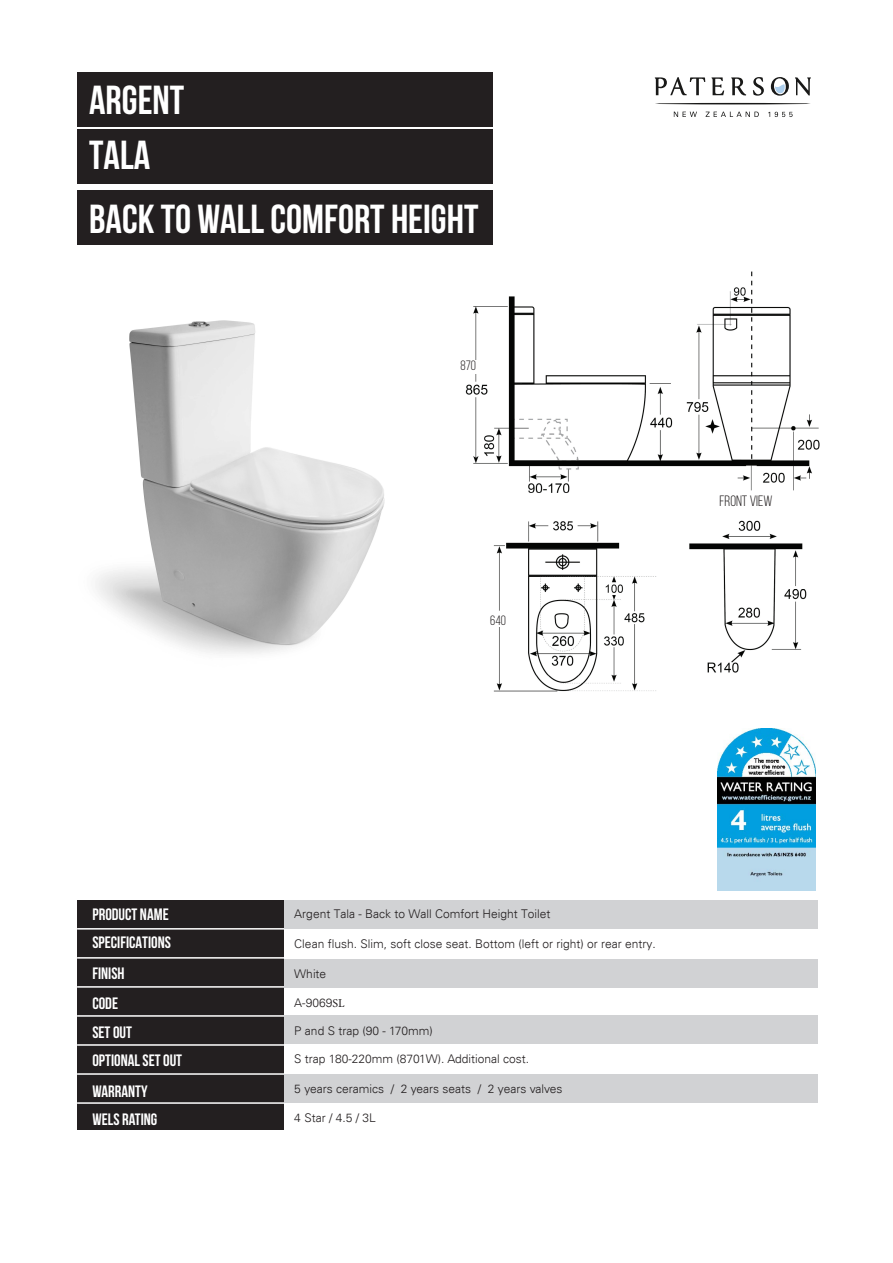
<style>
.page{position:relative;width:893px;height:1263px;background:#fff}
.page>*{position:absolute;margin:0;border:0;box-sizing:border-box;transform-origin:0 0}
.t1{font:700 40.5px/55.1px "Bebas Neue";color:#fff}
.t2{font:700 16.5px/28.7px "Bebas Neue";color:#fff}
.t3{font:15px "Bebas Neue";color:#231f20}
.t4{font:13.5px "Bebas Neue";color:#231f20}
.t5{font:300 12px "Univers LT";color:#231f20}
.s1{font-family:"Minion Pro";font-weight:400}
</style>
<div class="page">
<div style="left:77px;top:900px;width:206px;height:229px;background:#231f20"></div>
<div style="left:77px;top:72px;width:415px;height:54px;background:#231f20"></div>
<div style="left:77px;top:130px;width:415px;height:54px;background:#231f20"></div>
<div style="left:77px;top:191px;width:415px;height:54px;background:#231f20"></div>
<div style="left:284px;top:900px;width:534px;height:29px;background:#d1d2d4"></div>
<div style="left:284px;top:959px;width:534px;height:28px;background:#d1d2d4"></div>
<div style="left:284px;top:1015px;width:534px;height:29px;background:#d1d2d4"></div>
<div style="left:284px;top:1074px;width:534px;height:29px;background:#d1d2d4"></div>
<hr style="left:655px;top:103px;width:156px;height:1px;background:#191918;border-radius:50%">
<svg style="left:771px;top:77px;width:18px;height:19px"></svg>
<svg style="left:795px;top:77px;width:16px;height:18px"></svg>
<svg style="left:655px;top:77px;width:50px;height:18px"></svg>
<svg style="left:731px;top:77px;width:15px;height:18px"></svg>
<svg style="left:753px;top:77px;width:11px;height:19px"></svg>
<svg style="left:711px;top:77px;width:13px;height:18px"></svg>
<svg style="left:674px;top:112px;width:23px;height:5px"></svg>
<svg style="left:706px;top:112px;width:53px;height:5px"></svg>
<svg style="left:768px;top:112px;width:25px;height:5px"></svg>
<hr style="left:77px;top:928px;width:207px;height:1px;background:#fff">
<hr style="left:77px;top:957px;width:207px;height:2px;background:#fff">
<hr style="left:77px;top:986px;width:207px;height:2px;background:#fff">
<hr style="left:77px;top:1015px;width:207px;height:2px;background:#fff">
<hr style="left:77px;top:1044px;width:207px;height:2px;background:#fff">
<hr style="left:77px;top:1073px;width:207px;height:2px;background:#fff">
<hr style="left:77px;top:1102px;width:207px;height:2px;background:#fff">
<img style="left:465px;top:271px;width:355px;height:222px">
<img style="left:493px;top:520px;width:314px;height:172px">
<div style="left:485px;top:613px;width:27px;height:13px;background:#fff"></div>
<div style="left:458px;top:360px;width:27px;height:14px;background:#fff"></div>
<img style="left:718px;top:728px;width:97px;height:162px">
<img style="left:95px;top:320px;width:290px;height:334px">
<h1 class="t1" style="left:89px;top:72px;width:97px">ARGENT<br>TALA</h1>
<h1 class="t1" style="left:89px;top:191px;width:391px">BACK TO WALL COMFORT HEIGHT</h1>
<p class="t4" style="left:460px;top:358px;width:17px">870</p>
<p class="t4" style="left:490px;top:613px;width:17px">640</p>
<p class="t3" style="left:719px;top:493px;width:54px">FRONT VIEW</p>
<h2 class="t2" style="left:92px;top:900px;width:78px">PRODUCT NAME</h2>
<h2 class="t2" style="left:92px;top:927px;width:80px">SPECIFICATIONS</h2>
<h2 class="t2" style="left:92px;top:959px;width:91px">FINISH<br>CODE<br>SET OUT<br>OPTIONAL SET OUT</h2>
<h2 class="t2" style="left:92px;top:1076px;width:66px">WARRANTY<br>WELS RATING</h2>
<p class="t5" style="left:294px;top:907px;width:258px">Argent Tala - Back to Wall Comfort Height Toilet</p>
<p class="t5" style="left:294px;top:937px;width:363px">Clean flush. Slim, soft close seat. Bottom (left or right) or rear entry.</p>
<p class="t5" style="left:294px;top:966px;width:34px">White</p>
<p class="t5" style="left:294px;top:995px;width:52px">A-9069<span class="s1">SL</span></p>
<p class="t5" style="left:294px;top:1023px;width:140px">P and S trap (90 - 170mm)</p>
<p class="t5" style="left:294px;top:1052px;width:236px">S trap 180-220mm (8701W). Additional cost.</p>
<p class="t5" style="left:294px;top:1081px;width:270px">5 years ceramics / 2 years seats / 2 years valves</p>
<p class="t5" style="left:294px;top:1111px;width:83px">4 Star / 4.5 / 3L</p>
</div>
